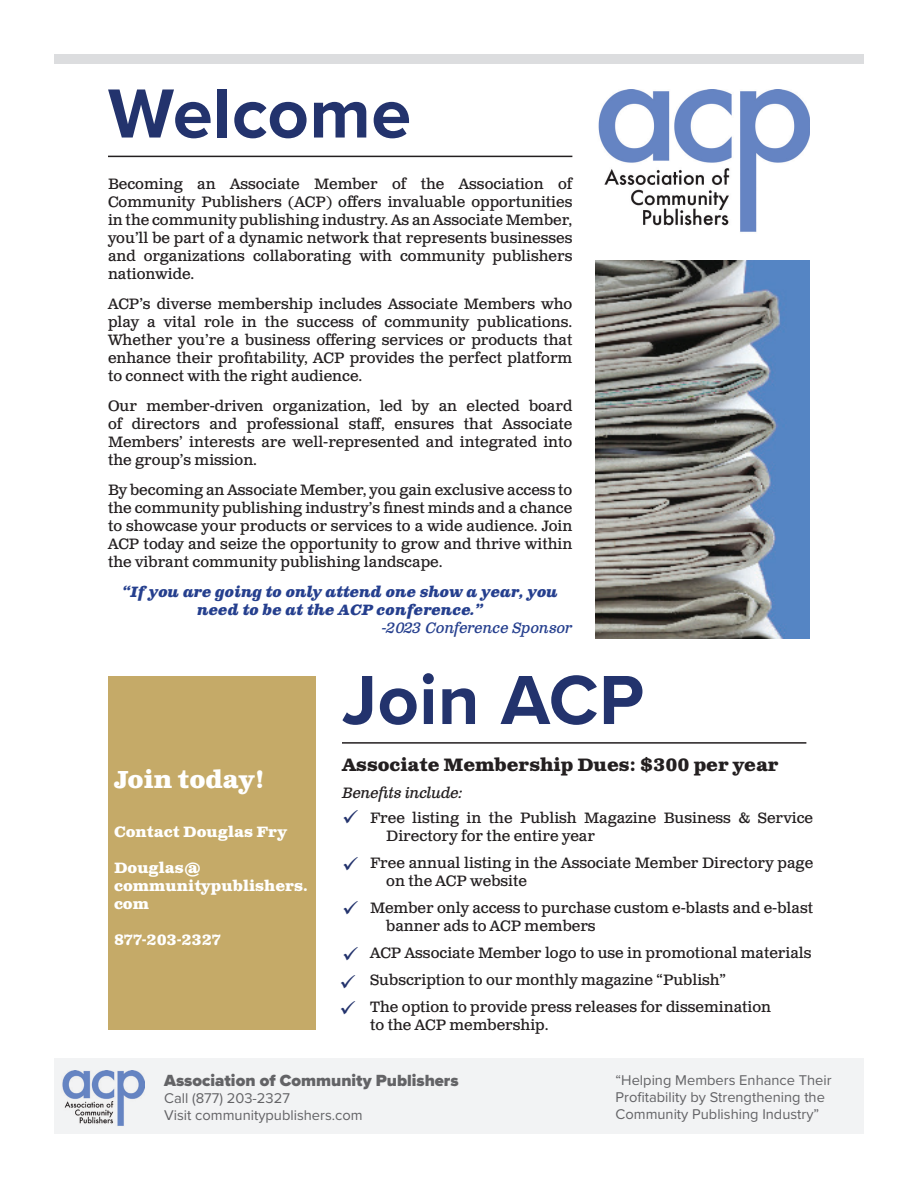
<style>
.page{position:relative;width:918px;height:1188px;background:#fff}
.page>*{position:absolute;margin:0;border:0;box-sizing:border-box;transform-origin:0 0}
.t1{font:700 72px "Proxima Nova";letter-spacing:.005em;color:#23336d}
.t2{font:700 24.6px "Clarendon Text Pro";color:#fff}
.t3{font:700 18px "Clarendon Text Pro";color:#231f20}
.t4{font:900 16.8px "Proxima Nova";color:#636366}
.t5{font:15px/18px "Clarendon Text Pro";color:#231f20}
.t6{font:italic 700 15px/18px "Clarendon Text Pro";letter-spacing:-.015em;color:#253f8e;text-align:center}
.t7{font:700 15px/18px "Clarendon Text Pro";color:#fff}
.t8{font:italic 15px "Clarendon Text Pro";letter-spacing:-.01em;color:#253f8e}
.t9{font:italic 15px "Clarendon Text Pro";letter-spacing:-.02em;color:#231f20}
.t10{font:14.7px/16.8px "Proxima Nova";color:#636366}
</style>
<div class="page">
<hr style="left:108px;top:156px;width:464px;height:1px;background:#231f20">
<div style="left:54px;top:54px;width:810px;height:9px;background:#dcdddf"></div>
<div style="left:54px;top:1059px;width:810px;height:75px;background:#f2f3f4"></div>
<img style="left:62px;top:1070px;width:83px;height:56px">
<img style="left:598px;top:90px;width:212px;height:142px">
<hr style="left:342px;top:742px;width:464px;height:2px;background:#231f20">
<div style="left:108px;top:676px;width:207px;height:354px;background:#c5aa68"></div>
<img style="left:596px;top:260px;width:214px;height:378px">
<h1 class="t1" style="left:108px;top:60px;width:305px">Welcome</h1>
<p class="t5" style="left:108px;top:175px;width:466px;text-align:justify">Becoming an Associate Member of the Association of Community Publishers (ACP) offers invaluable opportunities in the community publishing industry. As an Associate Member, you’ll be part of a dynamic network that represents businesses and organizations collaborating with community publishers nationwide.</p>
<p class="t5" style="left:108px;top:295px;width:466px;text-align:justify">ACP’s diverse membership includes Associate Members who play a vital role in the success of community publications.<br>Whether you’re a business offering services or products that enhance their profitability, ACP provides the perfect platform to connect with the right audience.</p>
<p class="t5" style="left:108px;top:397px;width:466px;text-align:justify">Our member-driven organization, led by an elected board of directors and professional staff, ensures that Associate Members’ interests are well-represented and integrated into the group’s mission.</p>
<p class="t5" style="left:108px;top:481px;width:466px;text-align:justify">By becoming an Associate Member, you gain exclusive access to the community publishing industry’s finest minds and a chance to showcase your products or services to a wide audience. Join ACP today and seize the opportunity to grow and thrive within the vibrant community publishing landscape.</p>
<p class="t6" style="left:122px;top:584px;width:438px">“If you are going to only attend one show a year, you need to be at the ACP conference.”</p>
<p class="t8" style="left:382px;top:618px;width:192px">-2023 Conference Sponsor</p>
<h2 class="t2" style="left:114px;top:765px;width:153px">Join today!</h2>
<p class="t7" style="left:114px;top:823px;width:174px">Contact Douglas Fry</p>
<p class="t7" style="left:114px;top:859px;width:195px">Douglas@ communitypublishers. com</p>
<p class="t7" style="left:114px;top:931px;width:109px">877-203-2327</p>
<h1 class="t1" style="left:342px;top:646px;width:304px">Join ACP</h1>
<p class="t3" style="left:342px;top:754px;width:438px">Associate Membership Dues: $300 per year</p>
<p class="t9" style="left:342px;top:783px;width:122px">Benefits include:</p>
<p class="t5" style="left:386px;top:809px;width:428px;text-indent:-16px">Free listing in the Publish Magazine Business &amp; Service<br>Directory for the entire year</p>
<p class="t5" style="left:386px;top:854px;width:428px;text-indent:-16px">Free annual listing in the Associate Member Directory page on the ACP website</p>
<p class="t5" style="left:386px;top:899px;width:428px;text-indent:-16px">Member only access to purchase custom e-blasts and e-blast banner ads to ACP members</p>
<p class="t5" style="left:370px;top:940px;width:443px;line-height:27px">ACP Associate Member logo to use in promotional materials<br>Subscription to our monthly magazine “Publish”<br>The option to provide press releases for dissemination</p>
<p class="t5" style="left:370px;top:1016px;width:180px">to the ACP membership.</p>
<p class="t4" style="left:164px;top:1068px;width:296px">Association of Community Publishers</p>
<p class="t10" style="left:164px;top:1089px;width:200px">Call (877) 203-2327<br>Visit communitypublishers.com</p>
<p class="t10" style="left:616px;top:1071px;width:218px">“Helping Members Enhance Their<br>Profitability by Strengthening the<br>Community Publishing Industry”</p>
</div>
